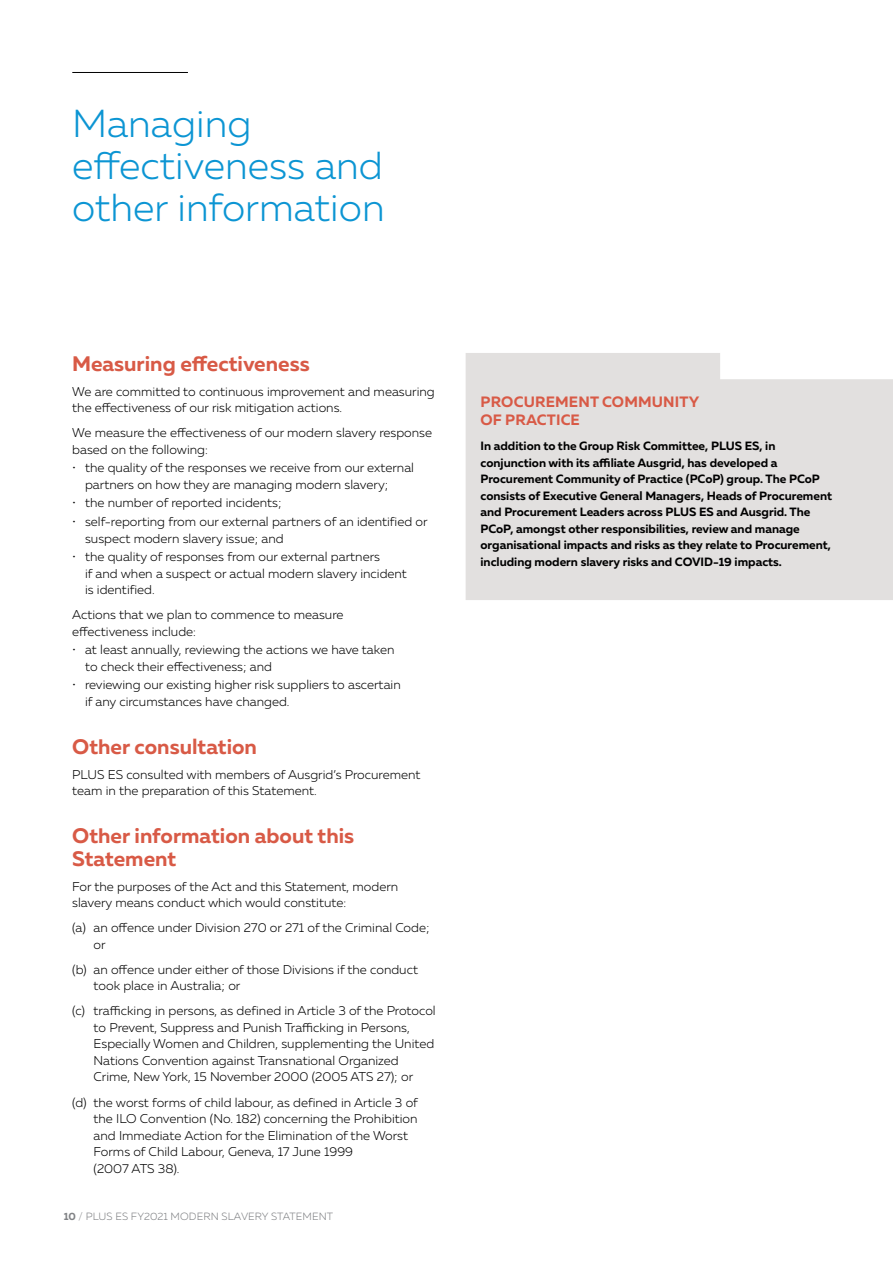
<style>
.page{position:relative;width:893px;height:1263px;background:#fff}
.page>*{position:absolute;margin:0;border:0;box-sizing:border-box;transform-origin:0 0}
.t1{font:300 39px/42px "Muller";color:#0c95d3}
.t2{font:700 21px/22.5px "Muller";color:#d85a46}
.t3{font:700 15px/18px "Muller";letter-spacing:.01em;color:#d85a46}
.t4{font:300 12.75px/16.5px "Muller";color:#000}
.t5{font:700 12px/16.5px "Muller";color:#000}
.t6{font:300 10.5px "Muller";letter-spacing:.01em;color:#808285}
.s1{font-weight:700}
</style>
<div class="page">
<div style="left:466px;top:353px;width:427px;height:247px;background:#e2e0df"></div>
<hr style="left:72px;top:72px;width:116px;height:1px;background:#000">
<h1 class="t1" style="left:72px;top:102px;width:314px">Managing effectiveness and other information</h1>
<h2 class="t2" style="left:72px;top:352px;width:239px">Measuring effectiveness</h2>
<p class="t4" style="left:72px;top:383px;width:364px">We are committed to continuous improvement and measuring the effectiveness of our risk mitigation actions.</p>
<p class="t4" style="left:72px;top:424px;width:361px">We measure the effectiveness of our modern slavery response based on the following:</p>
<p class="t4" style="left:85px;top:459px;width:330px;text-indent:-13px">• the quality of the responses we receive from our external partners on how they are managing modern slavery;</p>
<p class="t4" style="left:72px;top:495px;width:211px">• the number of reported incidents;</p>
<p class="t4" style="left:85px;top:513px;width:344px;text-indent:-13px">• self-reporting from our external partners of an identified or suspect modern slavery issue; and</p>
<p class="t4" style="left:85px;top:548px;width:323px;text-indent:-13px">• the quality of responses from our external partners<br>if and when a suspect or actual modern slavery incident is identified.</p>
<p class="t4" style="left:72px;top:606px;width:273px">Actions that we plan to commence to measure effectiveness include:</p>
<p class="t4" style="left:85px;top:641px;width:311px;text-indent:-13px">• at least annually, reviewing the actions we have taken to check their effectiveness; and</p>
<p class="t4" style="left:85px;top:677px;width:317px;text-indent:-13px">• reviewing our existing higher risk suppliers to ascertain if any circumstances have changed.</p>
<h2 class="t2" style="left:72px;top:735px;width:186px">Other consultation</h2>
<p class="t4" style="left:72px;top:766px;width:350px">PLUS ES consulted with members of Ausgrid’s Procurement team in the preparation of this Statement.</p>
<h2 class="t2" style="left:72px;top:825px;width:283px">Other information about this<br>Statement</h2>
<p class="t4" style="left:72px;top:878px;width:327px">For the purposes of the Act and this Statement, modern slavery means conduct which would constitute:</p>
<p class="t4" style="left:94px;top:920px;width:338px;text-indent:-21px">(a) an offence under Division 270 or 271 of the Criminal Code; or</p>
<p class="t4" style="left:94px;top:961px;width:326px;text-indent:-21px">(b) an offence under either of those Divisions if the conduct took place in Australia; or</p>
<p class="t4" style="left:94px;top:1003px;width:344px;text-indent:-21px">(c) trafficking in persons, as defined in Article 3 of the Protocol to Prevent, Suppress and Punish Trafficking in Persons, Especially Women and Children, supplementing the United Nations Convention against Transnational Organized Crime, New York, 15 November 2000 (2005 ATS 27); or</p>
<p class="t4" style="left:94px;top:1094px;width:326px;text-indent:-21px">(d) the worst forms of child labour, as defined in Article 3 of the ILO Convention (No. 182) concerning the Prohibition and Immediate Action for the Elimination of the Worst Forms of Child Labour, Geneva, 17 June 1999<br>(2007 ATS 38).</p>
<p class="t6" style="left:64px;top:1210px;width:271px"><span class="s1">10</span> / PLUS ES FY2021 MODERN SLAVERY STATEMENT</p>
<p class="t3" style="left:481px;top:393px;width:220px">PROCUREMENT COMMUNITY<br>OF PRACTICE</p>
<p class="t5" style="left:480px;top:438px;width:353px">In addition to the Group Risk Committee, PLUS ES, in conjunction with its affiliate Ausgrid, has developed a Procurement Community of Practice (PCoP) group. The PCoP consists of Executive General Managers, Heads of Procurement and Procurement Leaders across PLUS ES and Ausgrid. The PCoP, amongst other responsibilities, review and manage organisational impacts and risks as they relate to Procurement, including modern slavery risks and COVID-19 impacts.</p>
</div>
